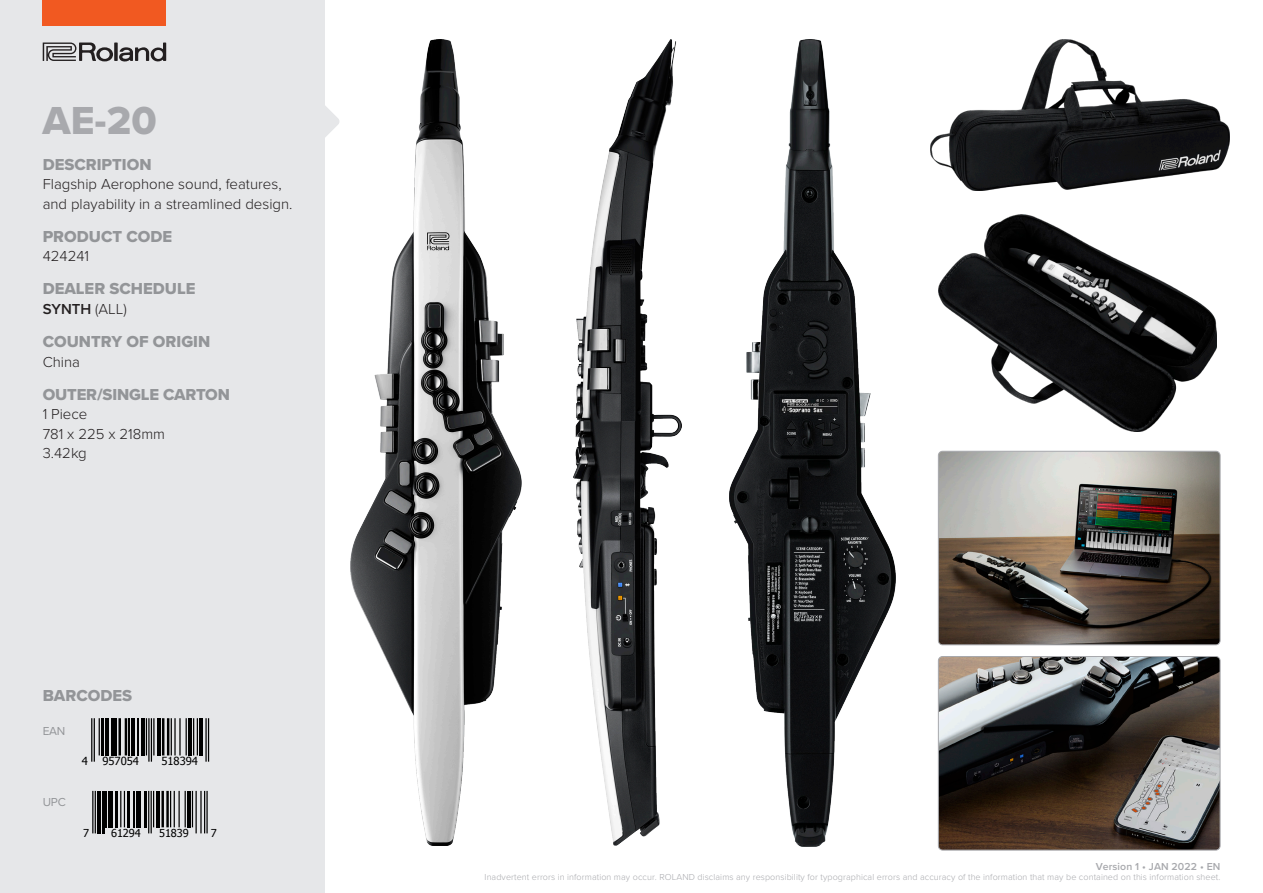
<style>
.page{position:relative;width:1263px;height:893px;background:#fff}
.page>*{position:absolute;margin:0;border:0;box-sizing:border-box;transform-origin:0 0}
.t1{font:40.5px "Proxima Nova Extrabld";color:#a8a9ad}
.t2{font:16.5px "Proxima Nova Extrabld";color:#939598}
.t3{font:300 15px/19.5px "Proxima Nova";color:#231f20}
.t4{font:600 15px "Proxima Nova";color:#231f20}
.EAN{font:12px "Proxima Nova";color:#939598}
.UPC{font:12px "Proxima Nova";color:#939598}
.t5{font:11.25px "Tahoma";color:#000}
.t6{font:10.95px "Tahoma";color:#000}
.t7{font:600 10.5px "Proxima Nova";letter-spacing:.01em;color:#a8a9ad}
.t8{font:300 9px "Proxima Nova";letter-spacing:.01em;color:#a8a9ad}
.s1{font-weight:300}
</style>
<div class="page">
<div style="left:0;top:0;width:324px;height:893px;background:#e6e7e9"></div>
<svg style="left:324px;top:93px;width:16px;height:57px"></svg>
<div style="left:43px;top:0;width:123px;height:26px;background:#f15921"></div>
<svg style="left:43px;top:43px;width:123px;height:19px"></svg>
<hr style="left:99px;top:718px;width:1px;height:37px;background:#000">
<hr style="left:94px;top:718px;width:1px;height:44px;background:#000">
<hr style="left:91px;top:718px;width:1px;height:44px;background:#000">
<hr style="left:101px;top:718px;width:3px;height:37px;background:#000">
<hr style="left:105px;top:718px;width:4px;height:37px;background:#000">
<hr style="left:111px;top:718px;width:1px;height:37px;background:#000">
<hr style="left:114px;top:718px;width:3px;height:37px;background:#000">
<hr style="left:125px;top:718px;width:2px;height:37px;background:#000">
<hr style="left:118px;top:718px;width:3px;height:37px;background:#000">
<hr style="left:128px;top:718px;width:2px;height:37px;background:#000">
<hr style="left:131px;top:718px;width:4px;height:37px;background:#000">
<hr style="left:137px;top:718px;width:1px;height:37px;background:#000">
<hr style="left:141px;top:718px;width:4px;height:37px;background:#000">
<hr style="left:153px;top:718px;width:2px;height:37px;background:#000">
<hr style="left:146px;top:718px;width:1px;height:37px;background:#000">
<hr style="left:151px;top:718px;width:1px;height:44px;background:#000">
<hr style="left:148px;top:718px;width:2px;height:44px;background:#000">
<hr style="left:157px;top:718px;width:4px;height:37px;background:#000">
<hr style="left:167px;top:718px;width:2px;height:37px;background:#000">
<hr style="left:162px;top:718px;width:2px;height:37px;background:#000">
<hr style="left:186px;top:718px;width:1px;height:37px;background:#000">
<hr style="left:179px;top:718px;width:2px;height:37px;background:#000">
<hr style="left:174px;top:718px;width:2px;height:37px;background:#000">
<hr style="left:171px;top:718px;width:1px;height:37px;background:#000">
<hr style="left:188px;top:718px;width:4px;height:37px;background:#000">
<hr style="left:197px;top:718px;width:1px;height:37px;background:#000">
<hr style="left:193px;top:718px;width:1px;height:37px;background:#000">
<hr style="left:199px;top:718px;width:4px;height:37px;background:#000">
<hr style="left:208px;top:718px;width:1px;height:44px;background:#000">
<hr style="left:205px;top:718px;width:2px;height:44px;background:#000">
<hr style="left:95px;top:791px;width:1px;height:42px;background:#000">
<hr style="left:92px;top:791px;width:1px;height:42px;background:#000">
<hr style="left:97px;top:791px;width:4px;height:42px;background:#000">
<hr style="left:102px;top:791px;width:2px;height:42px;background:#000">
<hr style="left:106px;top:791px;width:1px;height:36px;background:#000">
<div style="left:108px;top:791px;width:5px;height:36px;background:#000"></div>
<hr style="left:115px;top:791px;width:3px;height:36px;background:#000">
<hr style="left:124px;top:791px;width:1px;height:36px;background:#000">
<hr style="left:120px;top:791px;width:1px;height:36px;background:#000">
<hr style="left:127px;top:791px;width:3px;height:36px;background:#000">
<hr style="left:134px;top:791px;width:1px;height:36px;background:#000">
<hr style="left:136px;top:791px;width:2px;height:36px;background:#000">
<hr style="left:140px;top:791px;width:1px;height:36px;background:#000">
<hr style="left:144px;top:791px;width:3px;height:36px;background:#000">
<hr style="left:153px;top:791px;width:1px;height:36px;background:#000">
<hr style="left:151px;top:791px;width:1px;height:42px;background:#000">
<hr style="left:148px;top:791px;width:1px;height:42px;background:#000">
<hr style="left:157px;top:791px;width:3px;height:36px;background:#000">
<hr style="left:166px;top:791px;width:3px;height:36px;background:#000">
<hr style="left:161px;top:791px;width:3px;height:36px;background:#000">
<hr style="left:185px;top:791px;width:1px;height:36px;background:#000">
<hr style="left:178px;top:791px;width:2px;height:36px;background:#000">
<hr style="left:174px;top:791px;width:1px;height:36px;background:#000">
<hr style="left:170px;top:791px;width:1px;height:36px;background:#000">
<hr style="left:187px;top:791px;width:4px;height:36px;background:#000">
<hr style="left:206px;top:791px;width:2px;height:42px;background:#000">
<hr style="left:204px;top:791px;width:1px;height:42px;background:#000">
<hr style="left:200px;top:791px;width:2px;height:42px;background:#000">
<hr style="left:195px;top:791px;width:2px;height:42px;background:#000">
<hr style="left:192px;top:791px;width:1px;height:36px;background:#000">
<img style="left:938px;top:451px;width:282px;height:194px">
<div style="left:938px;top:451px;width:282px;height:194px;border:1px solid #a8a9ad;border-radius:4px"></div>
<img style="left:930px;top:40px;width:299px;height:151px">
<img style="left:939px;top:214px;width:278px;height:217px">
<img style="left:729px;top:40px;width:167px;height:806px">
<img style="left:351px;top:40px;width:171px;height:805px">
<img style="left:938px;top:656px;width:282px;height:194px">
<div style="left:938px;top:656px;width:282px;height:194px;border:1px solid #a8a9ad;border-radius:4px"></div>
<img style="left:573px;top:40px;width:109px;height:805px">
<p class="t1" style="left:43px;top:91px;width:116px">AE-20</p>
<p class="t2" style="left:43px;top:152px;width:110px">DESCRIPTION</p>
<p class="t3" style="left:43px;top:174px;width:251px">Flagship Aerophone sound, features, and playability in a streamlined design.</p>
<p class="t2" style="left:43px;top:224px;width:131px">PRODUCT CODE</p>
<p class="t3" style="left:43px;top:246px;width:48px">424241</p>
<p class="t2" style="left:43px;top:277px;width:154px">DEALER SCHEDULE</p>
<p class="t4" style="left:43px;top:298px;width:86px">SYNTH <span class="s1">(ALL)</span></p>
<p class="t2" style="left:43px;top:329px;width:169px">COUNTRY OF ORIGIN</p>
<p class="t3" style="left:43px;top:351px;width:39px">China</p>
<p class="t2" style="left:43px;top:382px;width:189px">OUTER/SINGLE CARTON</p>
<p class="t3" style="left:43px;top:403px;width:124px">1 Piece<br>781 x 225 x 218mm</p>
<p class="t3" style="left:43px;top:442px;width:46px">3.42kg</p>
<p class="t2" style="left:43px;top:684px;width:91px">BARCODES</p>
<p class="EAN" style="left:43px;top:721px;width:24px">EAN</p>
<p class="UPC" style="left:43px;top:793px;width:25px">UPC</p>
<p class="t5" style="left:82px;top:753px;width:8px">4</p>
<p class="t5" style="left:102px;top:753px;width:38px">957054</p>
<p class="t5" style="left:161px;top:753px;width:38px">518394</p>
<p class="t6" style="left:83px;top:825px;width:7px">7</p>
<p class="t6" style="left:111px;top:825px;width:31px">61294</p>
<p class="t6" style="left:159px;top:825px;width:31px">51839</p>
<p class="t6" style="left:211px;top:825px;width:7px">7</p>
<p class="t7" style="left:1096px;top:858px;width:126px">Version 1 • JAN 2022 • EN</p>
<p class="t8" style="left:485px;top:871px;width:737px">Inadvertent errors in information may occur. ROLAND disclaims any responsibility for typographical errors and accuracy of the information that may be contained on this information sheet.</p>
</div>
